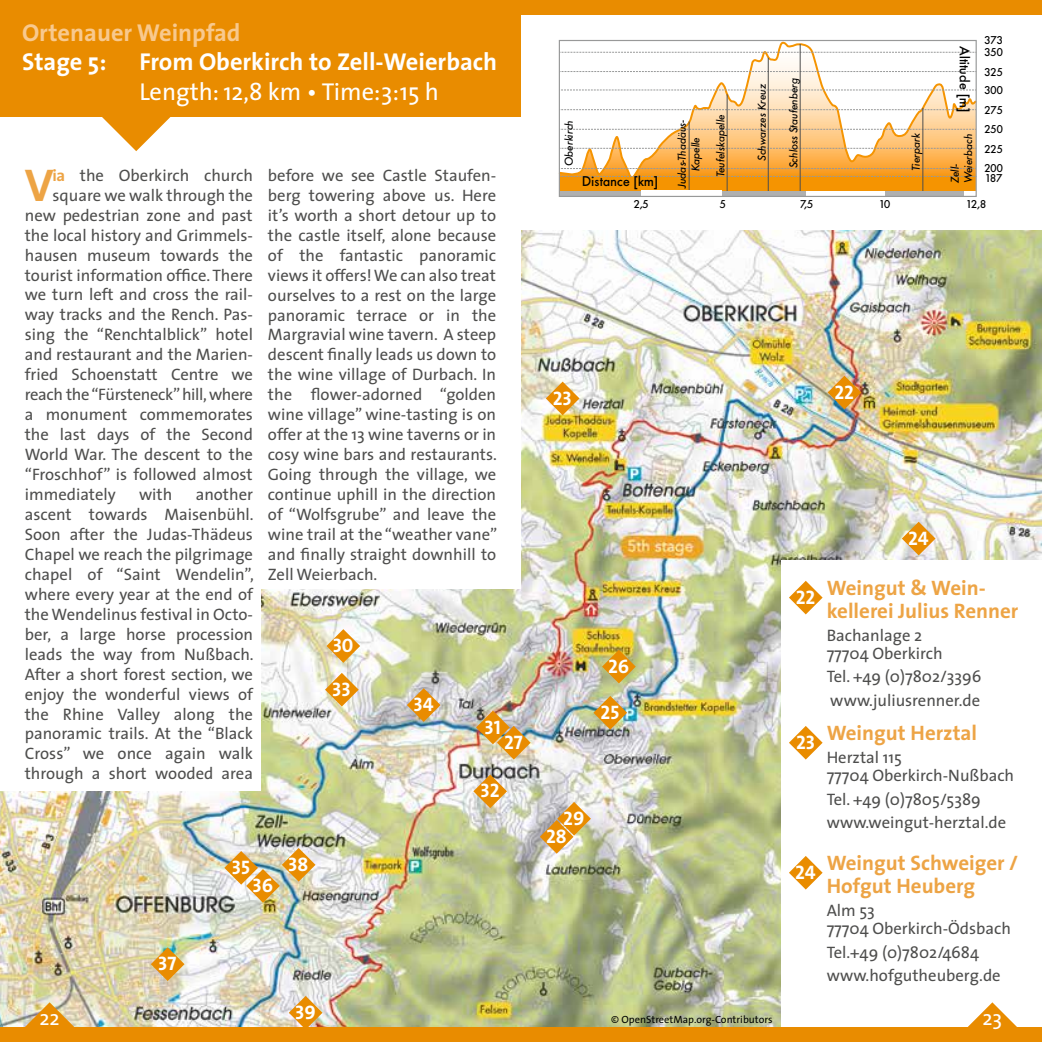
<style>
.page{position:relative;width:1042px;height:1042px;background:#fff}
.page>*{position:absolute;margin:0;border:0;box-sizing:border-box;transform-origin:0 0}
.t1{font:700 46.2px "The Sans";color:#eda445}
.t2{font:700 24.5px "The Sans";color:#fff}
.t3{font:24.5px "The Sans";color:#fff}
.t4{font:700 24.5px "The Sans";color:#f8c98e}
.t5{font:700 21px/23.1px "The Sans";color:#eda445}
.t6{font:21px "The Sans";color:#fff}
.t7{font:19.6px "The Sans Bold Caps";color:#fff}
.t8{font:16.62px/19.9px "The Sans";color:#4e4e4d}
.t9{font:16.62px "The Sans";letter-spacing:-.02em;color:#4e4e4d}
.t10{font:500 14px "Futura BQ";color:#000}
.t11{font:italic 500 11.2px/13.5px "Futura BQ";color:#000;text-align:center}
.t12{font:500 11.2px/18.7px "Futura BQ";color:#000}
.t13{font:10.5px "The Sans";color:#000}
.s1{font-weight:700;color:#eda445}
</style>
<div class="page">
<img style="left:0;top:230px;width:1042px;height:797px">
<div style="left:260px;top:208px;width:261px;height:380px;background:#fff"></div>
<div style="left:0;top:217px;width:260px;height:574px;background:#fff"></div>
<svg style="left:827px;top:376px;width:34px;height:33px"></svg>
<svg style="left:546px;top:382px;width:33px;height:33px"></svg>
<svg style="left:902px;top:522px;width:33px;height:33px"></svg>
<svg style="left:325px;top:673px;width:34px;height:33px"></svg>
<svg style="left:407px;top:688px;width:33px;height:34px"></svg>
<svg style="left:151px;top:947px;width:33px;height:34px"></svg>
<img style="left:224px;top:848px;width:91px;height:55px">
<svg style="left:289px;top:996px;width:33px;height:31px"></svg>
<svg style="left:326px;top:629px;width:34px;height:34px"></svg>
<img style="left:476px;top:710px;width:55px;height:49px">
<svg style="left:593px;top:696px;width:34px;height:33px"></svg>
<svg style="left:602px;top:650px;width:34px;height:33px"></svg>
<div style="left:0;top:0;width:1042px;height:15px;background:#e98c00"></div>
<div style="left:0;top:1027px;width:1042px;height:15px;background:#e98c00"></div>
<svg style="left:102px;top:117px;width:69px;height:34px"></svg>
<div style="left:0;top:0;width:521px;height:117px;background:#e98c00"></div>
<div style="left:561px;top:181px;width:414px;height:10px;background:#f59401"></div>
<svg style="left:558px;top:41px;width:417px;height:140px"></svg>
<svg style="left:561px;top:52px;width:414px;height:1px"></svg>
<svg style="left:561px;top:71px;width:414px;height:1px"></svg>
<svg style="left:561px;top:90px;width:414px;height:1px"></svg>
<svg style="left:561px;top:109px;width:414px;height:1px"></svg>
<svg style="left:561px;top:129px;width:414px;height:1px"></svg>
<svg style="left:561px;top:148px;width:414px;height:1px"></svg>
<svg style="left:561px;top:168px;width:414px;height:1px"></svg>
<svg style="left:561px;top:176px;width:414px;height:1px"></svg>
<hr style="left:768px;top:58px;width:1px;height:133px;background:#4e4e4d">
<hr style="left:727px;top:94px;width:1px;height:97px;background:#4e4e4d">
<hr style="left:689px;top:121px;width:1px;height:70px;background:#4e4e4d">
<hr style="left:800px;top:44px;width:1px;height:147px;background:#4e4e4d">
<hr style="left:922px;top:108px;width:1px;height:87px;background:#4e4e4d">
<div style="left:559px;top:191px;width:417px;height:6px;background:#afb0b0"></div>
<div style="left:641px;top:191px;width:81px;height:5px;background:#fff"></div>
<div style="left:806px;top:191px;width:79px;height:5px;background:#fff"></div>
<div style="left:964px;top:191px;width:11px;height:5px;background:#fff"></div>
<div style="left:559px;top:40px;width:418px;height:157px;border:1px solid #989999"></div>
<svg style="left:540px;top:802px;width:51px;height:51px;background:#d8b16d"></svg>
<svg style="left:473px;top:774px;width:34px;height:34px"></svg>
<div style="left:781px;top:561px;width:261px;height:466px;background:#fff"></div>
<svg style="left:789px;top:581px;width:33px;height:33px"></svg>
<svg style="left:789px;top:726px;width:33px;height:33px"></svg>
<svg style="left:789px;top:856px;width:33px;height:33px"></svg>
<svg style="left:25px;top:1002px;width:49px;height:25px"></svg>
<svg style="left:968px;top:1002px;width:49px;height:25px"></svg>
<h2 class="t4" style="left:22px;top:12px;width:220px">Ortenauer Weinpfad</h2>
<h2 class="t2" style="left:22px;top:41px;width:86px">Stage 5:</h2>
<h2 class="t2" style="left:139px;top:41px;width:359px">From Oberkirch to Zell-Weierbach</h2>
<h2 class="t3" style="left:139px;top:71px;width:301px">Length: 12,8 km • Time:3:15 h</h2>
<h1 class="t1" style="left:25px;top:146px;width:31px">V</h1>
<p class="t8" style="left:53px;top:165px;width:202px"><span class="s1">ia</span> the Oberkirch church</p>
<p class="t8" style="left:53px;top:185px;width:202px">square we walk through the</p>
<p class="t8" style="left:25px;top:205px;width:229px">new pedestrian zone and past</p>
<p class="t8" style="left:25px;top:224px;width:230px">the local history and Grimmels-</p>
<p class="t8" style="left:25px;top:244px;width:230px">hausen museum towards the</p>
<p class="t8" style="left:25px;top:264px;width:230px">tourist information office. There</p>
<p class="t8" style="left:25px;top:284px;width:230px">we turn left and cross the rail-</p>
<p class="t8" style="left:25px;top:304px;width:230px">way tracks and the Rench. Pas-</p>
<p class="t8" style="left:25px;top:324px;width:230px">sing the “Renchtalblick” hotel</p>
<p class="t8" style="left:25px;top:344px;width:230px">and restaurant and the Marien-</p>
<p class="t8" style="left:25px;top:364px;width:230px">fried Schoenstatt Centre we</p>
<p class="t9" style="left:25px;top:381px;width:230px">reach the “Fürsteneck” hill, where</p>
<p class="t8" style="left:25px;top:404px;width:230px">a monument commemorates</p>
<p class="t8" style="left:25px;top:424px;width:230px">the last days of the Second</p>
<p class="t8" style="left:25px;top:444px;width:230px">World War. The descent to the</p>
<p class="t8" style="left:25px;top:464px;width:229px">“Froschhof” is followed almost</p>
<p class="t8" style="left:25px;top:484px;width:92px">immediately</p>
<p class="t8" style="left:139px;top:484px;width:35px">with</p>
<p class="t8" style="left:25px;top:484px;width:230px;text-align:justify;text-indent:171px">another ascent towards Maisenbühl.<br>Soon after the Judas-Thädeus Chapel we reach the pilgrimage chapel of “Saint Wendelin”, where every year at the end of the Wendelinus festival in Octo&shy;ber, a large horse procession leads the way from Nußbach.<br>After a short forest section, we enjoy the wonderful views of the Rhine Valley along the panoramic trails. At the “Black Cross” we once again walk through a short wooded area</p>
<p class="t8" style="left:268px;top:165px;width:231px;text-align:justify">before we see Castle Staufen&shy;berg towering above us. Here it’s worth a short detour up to the castle itself, alone because of the fantastic panoramic views it offers! We can also treat ourselves to a rest on the large panoramic terrace or in the Margravial wine tavern. A steep descent finally leads us down to the wine village of Durbach. In the flower-adorned “golden wine village” wine-tasting is on offer at the 13 wine taverns or in cosy wine bars and restaurants.<br>Going through the village, we continue uphill in the direction of “Wolfsgrube” and leave the wine trail at the “weather vane” and finally straight downhill to Zell Weierbach.</p>
<p class="t7" style="left:333px;top:629px;width:22px">30</p>
<p class="t7" style="left:332px;top:673px;width:20px">33</p>
<p class="t7" style="left:413px;top:688px;width:22px">34</p>
<p class="t7" style="left:484px;top:710px;width:18px">31</p>
<p class="t7" style="left:504px;top:726px;width:20px">27</p>
<p class="t7" style="left:480px;top:774px;width:21px">32</p>
<p class="t7" style="left:232px;top:851px;width:20px">35</p>
<p class="t7" style="left:288px;top:848px;width:22px">38</p>
<p class="t7" style="left:158px;top:947px;width:20px">37</p>
<p class="t7" style="left:252px;top:869px;width:22px">36</p>
<p class="t11" style="left:562px;top:166px;width:47px;rotate:-90deg">Oberkirch</p>
<p class="t10" style="left:582px;top:172px;width:78px">Distance [km]</p>
<p class="t11" style="left:675px;top:189px;width:71px;rotate:-90deg">Judas-Thadäus-<br>Kapelle</p>
<p class="t11" style="left:714px;top:177px;width:64px;rotate:-90deg">Teufelskapelle</p>
<p class="t11" style="left:755px;top:161px;width:79px;rotate:-90deg">Schwarzes Kreuz</p>
<p class="t11" style="left:787px;top:168px;width:92px;rotate:-90deg">Schloss Staufenberg</p>
<p class="t10" style="left:972px;top:46px;width:68px;rotate:90deg">Altitude [m]</p>
<p class="t11" style="left:909px;top:171px;width:39px;rotate:-90deg">Tierpark</p>
<p class="t11" style="left:948px;top:183px;width:51px;text-align:left;rotate:-90deg">Zell-<br>Weierbach</p>
<p class="t12" style="left:984px;top:31px;width:20px">373</p>
<p class="t12" style="left:984px;top:43px;width:20px">350</p>
<p class="t12" style="left:984px;top:62px;width:20px">325</p>
<p class="t12" style="left:984px;top:80px;width:20px">300</p>
<p class="t12" style="left:984px;top:100px;width:20px">275</p>
<p class="t12" style="left:984px;top:120px;width:20px">250</p>
<p class="t12" style="left:984px;top:140px;width:20px">225<br>200</p>
<p class="t12" style="left:985px;top:169px;width:19px">187</p>
<p class="t12" style="left:634px;top:195px;width:17px">2,5</p>
<p class="t12" style="left:720px;top:195px;width:8px">5</p>
<p class="t12" style="left:800px;top:195px;width:15px">7,5</p>
<p class="t12" style="left:879px;top:195px;width:13px">10</p>
<p class="t12" style="left:966px;top:195px;width:22px">12,8</p>
<p class="t7" style="left:553px;top:381px;width:21px">23</p>
<p class="t7" style="left:608px;top:649px;width:22px">26</p>
<p class="t7" style="left:600px;top:696px;width:20px">25</p>
<p class="t7" style="left:834px;top:375px;width:21px">22</p>
<p class="t7" style="left:908px;top:521px;width:22px">24</p>
<p class="t7" style="left:796px;top:580px;width:21px">22</p>
<p class="t5" style="left:826px;top:575px;width:193px">Weingut &amp; Wein&shy;kellerei Julius Renner</p>
<p class="t8" style="left:826px;top:625px;width:118px;line-height:18.2px">Bachanlage 2<br>77704 Oberkirch</p>
<p class="t8" style="left:826px;top:664px;width:156px;line-height:23.3px">Tel. +49 (0)7802/3396 www.juliusrenner.de</p>
<p class="t7" style="left:563px;top:802px;width:23px">29</p>
<p class="t7" style="left:546px;top:820px;width:22px">28</p>
<p class="t7" style="left:796px;top:726px;width:21px">23</p>
<p class="t7" style="left:795px;top:856px;width:22px">24</p>
<p class="t5" style="left:826px;top:720px;width:152px">Weingut Herztal</p>
<p class="t8" style="left:826px;top:748px;width:189px;line-height:18.2px">Herztal 115  <br>77704 Oberkirch-Nußbach</p>
<p class="t8" style="left:826px;top:787px;width:181px;line-height:23.3px">Tel. +49 (0)7805/5389 www.weingut-herztal.de</p>
<p class="t5" style="left:826px;top:850px;width:193px">Weingut Schweiger /<br>Hofgut Heuberg</p>
<p class="t8" style="left:826px;top:900px;width:186px;line-height:18.4px">Alm 53<br>77704 Oberkirch-Ödsbach</p>
<p class="t8" style="left:826px;top:940px;width:176px;line-height:23.3px">Tel.+49 (0)7802/4684 www.hofgutheuberg.de</p>
<p class="t7" style="left:295px;top:996px;width:22px">39</p>
<p class="t6" style="left:39px;top:1000px;width:22px">22</p>
<p class="t13" style="left:611px;top:1011px;width:163px">© OpenStreetMap.org-Contributors</p>
<p class="t6" style="left:982px;top:1000px;width:21px">23</p>
</div>
